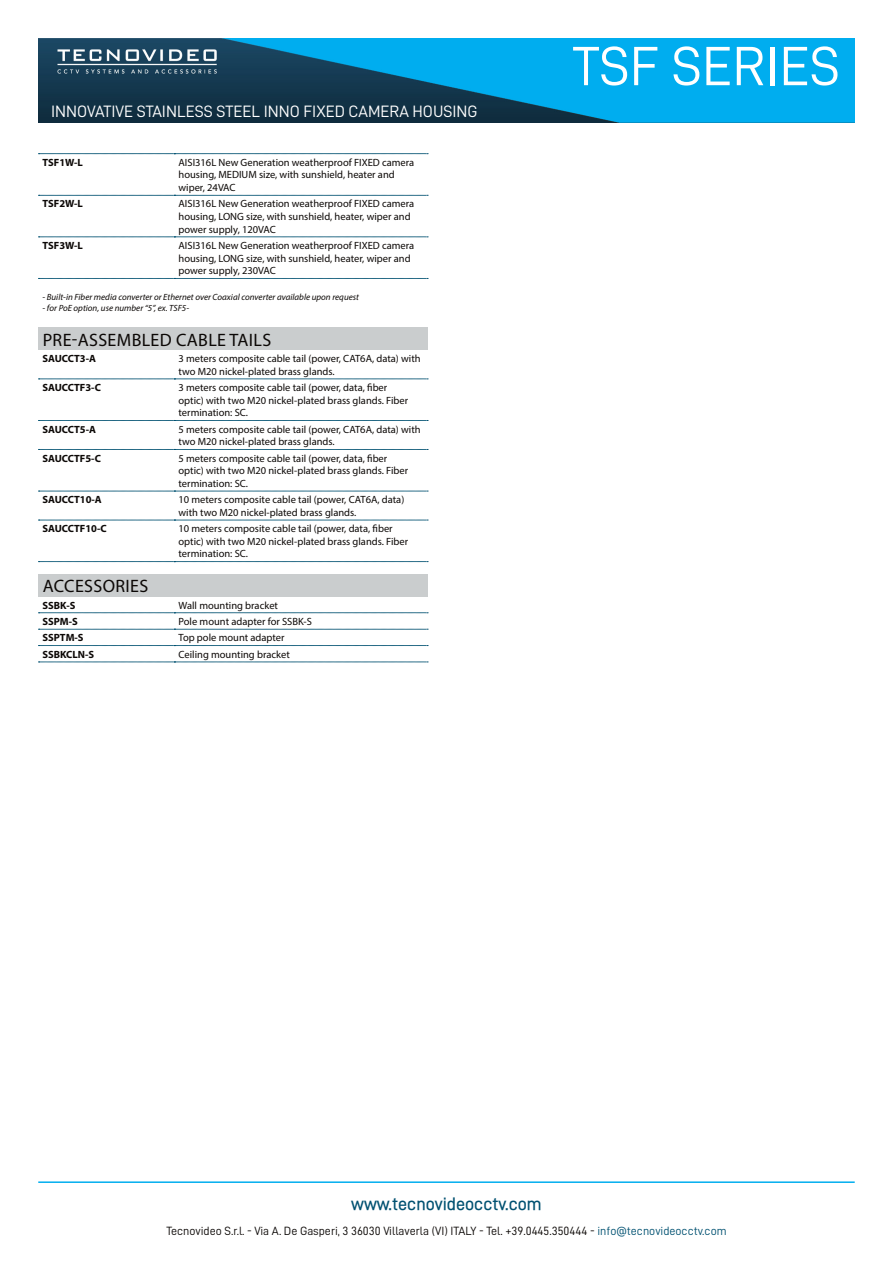
<style>
.page{position:relative;width:893px;height:1263px;background:#fff}
.page>*{position:absolute;margin:0;border:0;box-sizing:border-box;transform-origin:0 0}
.Titolo{font:55.5px "D DIN PRO Regular";color:#fff}
.Titoletti{font:18px "Myriad Pro";letter-spacing:.02em;color:#0c0806}
.t1{font:18px "D DIN PRO Medium";color:#005171}
.Sottotitolo{font:16.5px "D DIN PRO Regular";color:#fff}
.t2{font:12px "D DIN PRO Regular";color:#0c0806}
.Testo{font:10.5px/12.6px "Myriad Pro";color:#0c0806}
.Testo-2{font:700 10.5px "Myriad Pro";color:#0c0806}
.Testo-3{font:italic 9px "Myriad Pro";color:#0c0806}
.s1{color:#005171}
</style>
<div class="page">
<img style="left:38px;top:38px;width:817px;height:85px">
<hr style="left:38px;top:1181px;width:817px;height:2px;background:#00aeef">
<svg style="left:38px;top:153px;width:390px;height:1px"></svg>
<svg style="left:38px;top:195px;width:390px;height:1px"></svg>
<svg style="left:38px;top:237px;width:390px;height:1px"></svg>
<svg style="left:38px;top:278px;width:390px;height:1px"></svg>
<div style="left:38px;top:328px;width:389px;height:22px;background:#cacdce"></div>
<svg style="left:38px;top:379px;width:390px;height:1px"></svg>
<svg style="left:38px;top:420px;width:390px;height:1px"></svg>
<svg style="left:38px;top:449px;width:390px;height:1px"></svg>
<svg style="left:38px;top:491px;width:390px;height:1px"></svg>
<svg style="left:38px;top:520px;width:390px;height:1px"></svg>
<svg style="left:38px;top:561px;width:390px;height:1px"></svg>
<div style="left:38px;top:574px;width:389px;height:22px;background:#cacdce"></div>
<svg style="left:38px;top:612px;width:390px;height:1px"></svg>
<svg style="left:38px;top:629px;width:390px;height:1px"></svg>
<svg style="left:38px;top:645px;width:390px;height:1px"></svg>
<svg style="left:38px;top:662px;width:390px;height:1px"></svg>
<p class="Sottotitolo" style="left:51px;top:102px;width:428px">INNOVATIVE STAINLESS STEEL INNO FIXED CAMERA HOUSING</p>
<p class="Testo-2" style="left:43px;top:155px;width:42px">TSF1W-L</p>
<p class="Testo" style="left:179px;top:156px;width:237px">AISI316L New Generation weatherproof FIXED camera housing, MEDIUM size, with sunshield, heater and wiper, 24VAC</p>
<p class="Testo-2" style="left:43px;top:197px;width:42px">TSF2W-L</p>
<p class="Testo" style="left:179px;top:197px;width:237px">AISI316L New Generation weatherproof FIXED camera housing, LONG size, with sunshield, heater, wiper and power supply, 120VAC</p>
<p class="Testo-2" style="left:43px;top:239px;width:42px">TSF3W-L</p>
<p class="Testo" style="left:179px;top:239px;width:237px">AISI316L New Generation weatherproof FIXED camera housing, LONG size, with sunshield, heater, wiper and power supply, 230VAC</p>
<p class="Testo-3" style="left:43px;top:292px;width:318px">- Built-in Fiber media converter or Ethernet over Coaxial converter available upon request</p>
<p class="Testo-3" style="left:43px;top:302px;width:148px">- for PoE option, use number “5”, ex. TSF5-</p>
<p class="Titoletti" style="left:43px;top:328px;width:230px">PRE-ASSEMBLED CABLE TAILS</p>
<p class="Testo-2" style="left:43px;top:352px;width:55px">SAUCCT3-A</p>
<p class="Testo" style="left:179px;top:352px;width:244px">3 meters composite cable tail (power, CAT6A, data) with two M20 nickel-plated brass glands.</p>
<p class="Testo-2" style="left:43px;top:381px;width:60px">SAUCCTF3-C</p>
<p class="Testo" style="left:179px;top:381px;width:231px">3 meters composite cable tail (power, data, fiber optic) with two M20 nickel-plated brass glands. Fiber termination: SC.</p>
<p class="Testo-2" style="left:43px;top:422px;width:55px">SAUCCT5-A</p>
<p class="Testo" style="left:179px;top:423px;width:244px">5 meters composite cable tail (power, CAT6A, data) with two M20 nickel-plated brass glands.</p>
<p class="Testo-2" style="left:43px;top:451px;width:60px">SAUCCTF5-C</p>
<p class="Testo" style="left:179px;top:452px;width:231px">5 meters composite cable tail (power, data, fiber optic) with two M20 nickel-plated brass glands. Fiber termination: SC.</p>
<p class="Testo-2" style="left:43px;top:493px;width:61px">SAUCCT10-A</p>
<p class="Testo" style="left:179px;top:493px;width:227px">10 meters composite cable tail (power, CAT6A, data) with two M20 nickel-plated brass glands.</p>
<p class="Testo-2" style="left:43px;top:522px;width:66px">SAUCCTF10-C</p>
<p class="Testo" style="left:179px;top:522px;width:231px">10 meters composite cable tail (power, data, fiber optic) with two M20 nickel-plated brass glands. Fiber termination: SC.</p>
<p class="Titoletti" style="left:43px;top:575px;width:107px">ACCESSORIES</p>
<p class="Testo-2" style="left:43px;top:598px;width:34px">SSBK-S</p>
<p class="Testo" style="left:179px;top:598px;width:101px">Wall mounting bracket</p>
<p class="Testo-2" style="left:43px;top:614px;width:37px">SSPM-S</p>
<p class="Testo" style="left:179px;top:615px;width:135px">Pole mount adapter for SSBK-S</p>
<p class="Testo-2" style="left:43px;top:631px;width:43px">SSPTM-S</p>
<p class="Testo" style="left:179px;top:631px;width:108px">Top pole mount adapter</p>
<p class="Testo-2" style="left:43px;top:647px;width:53px">SSBKCLN-S</p>
<p class="Testo" style="left:179px;top:648px;width:113px">Ceiling mounting bracket</p>
<p class="Titolo" style="left:573px;top:36px;width:269px">TSF SERIES</p>
<h2 class="t1" style="left:351px;top:1194px;width:192px">www.tecnovideocctv.com</h2>
<p class="t2" style="left:166px;top:1224px;width:562px">Tecnovideo S.r.l. - Via A. De Gasperi, 3 36030 Villaverla (VI) ITALY - Tel. +39.0445.350444 - <span class="s1">info@tecnovideocctv.com</span></p>
</div>
